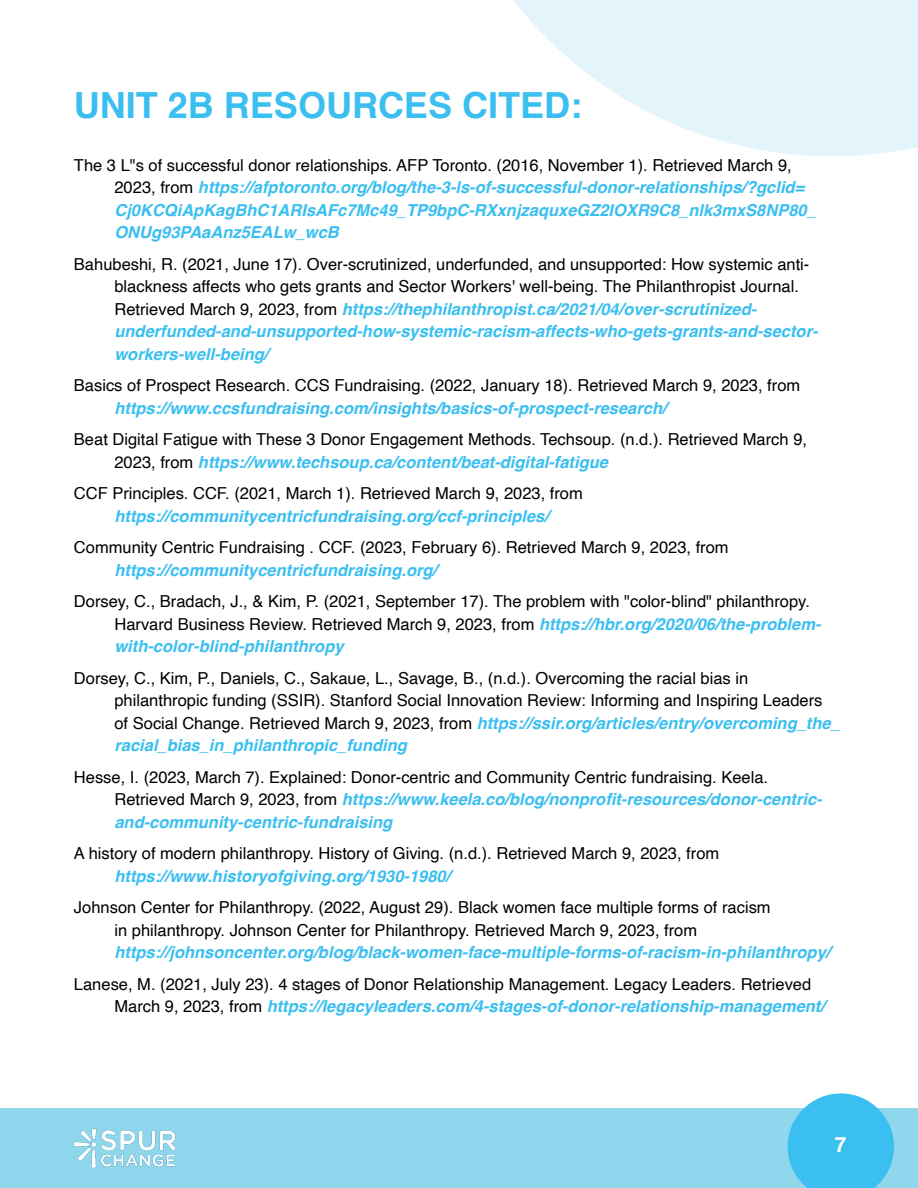
<style>
.page{position:relative;width:918px;height:1188px;background:#fff}
.page>*{position:absolute;margin:0;border:0;box-sizing:border-box;transform-origin:0 0}
.Exercice{font:700 36px "Helvetica";color:#3abff0}
.t1{font:700 21px "Helvetica";color:#fff}
.t2{font:16.5px/22.5px "Helvetica";color:#000}
.t3{font:italic 700 16.5px/22.5px "Helvetica";color:#3abff0}
.s1{font-weight:400;font-style:normal;color:#000}
.s2{font-weight:700;font-style:italic;color:#3abff0}
</style>
<div class="page">
<svg style="left:513px;top:0;width:405px;height:156px;fill:#e3f5fa"></svg>
<div style="left:0;top:1108px;width:918px;height:80px;background:#8ed7ed"></div>
<img style="left:74px;top:1128px;width:102px;height:40px">
<svg style="left:788px;top:1093px;width:106px;height:95px"></svg>
<p class="Exercice" style="left:74px;top:83px;width:510px">UNIT 2B RESOURCES CITED:</p>
<p class="t3" style="left:114px;top:156px;width:703px;text-indent:-40px"><span class="s1">The 3 L"s of successful donor relationships. AFP Toronto. (2016, November 1). Retrieved March 9, 2023, from</span> https://afptoronto.org/blog/the-3-ls-of-successful-donor-relationships/?gclid= Cj0KCQiApKagBhC1ARIsAFc7Mc49_TP9bpC-RXxnjzaquxeGZ2IOXR9C8_nlk3mxS8NP80_ ONUg93PAaAnz5EALw_wcB</p>
<p class="t2" style="left:114px;top:253px;width:705px;text-indent:-40px">Bahubeshi, R. (2021, June 17). Over-scrutinized, underfunded, and unsupported: How systemic anti&shy;blackness affects who gets grants and Sector Workers' well-being. The Philanthropist Journal.<br>Retrieved March 9, 2023, from <span class="s2">https://thephilanthropist.ca/2021/04/over-scrutinized&shy;underfunded-and-unsupported-how-systemic-racism-affects-who-gets-grants-and-sector&shy;workers-well-being/</span></p>
<p class="t2" style="left:114px;top:375px;width:687px;text-indent:-40px">Basics of Prospect Research. CCS Fundraising. (2022, January 18). Retrieved March 9, 2023, from <span class="s2">https://www.ccsfundraising.com/insights/basics-of-prospect-research/</span></p>
<p class="t2" style="left:114px;top:429px;width:694px;text-indent:-40px">Beat Digital Fatigue with These 3 Donor Engagement Methods. Techsoup. (n.d.). Retrieved March 9,<br>2023, from <span class="s2">https://www.techsoup.ca/content/beat-digital-fatigue</span></p>
<p class="t2" style="left:74px;top:483px;width:510px;text-align:center">CCF Principles. CCF. (2021, March 1). Retrieved March 9, 2023, from <span class="s2">https://communitycentricfundraising.org/ccf-principles/</span></p>
<p class="t2" style="left:114px;top:537px;width:616px;text-indent:-40px">Community Centric Fundraising . CCF. (2023, February 6). Retrieved March 9, 2023, from <span class="s2">https://communitycentricfundraising.org/</span></p>
<p class="t2" style="left:114px;top:591px;width:708px;text-indent:-40px">Dorsey, C., Bradach, J., &amp; Kim, P. (2021, September 17). The problem with "color-blind" philanthropy.<br>Harvard Business Review. Retrieved March 9, 2023, from <span class="s2">https://hbr.org/2020/06/the-problem&shy;with-color-blind-philanthropy</span></p>
<p class="t2" style="left:114px;top:667px;width:727px;text-indent:-40px">Dorsey, C., Kim, P., Daniels, C., Sakaue, L., Savage, B., (n.d.). Overcoming the racial bias in philanthropic funding (SSIR). Stanford Social Innovation Review: Informing and Inspiring Leaders of Social Change. Retrieved March 9, 2023, from <span class="s2">https://ssir.org/articles/entry/overcoming_the_ racial_bias_in_philanthropic_funding</span></p>
<p class="t2" style="left:114px;top:766px;width:709px;text-indent:-40px">Hesse, I. (2023, March 7). Explained: Donor-centric and Community Centric fundraising. Keela.<br>Retrieved March 9, 2023, from <span class="s2">https://www.keela.co/blog/nonprofit-resources/donor-centric&shy;and-community-centric-fundraising</span></p>
<p class="t2" style="left:114px;top:843px;width:606px;text-indent:-40px">A history of modern philanthropy. History of Giving. (n.d.). Retrieved March 9, 2023, from <span class="s2">https://www.historyofgiving.org/1930-1980/</span></p>
<p class="t2" style="left:114px;top:897px;width:717px;text-indent:-40px">Johnson Center for Philanthropy. (2022, August 29). Black women face multiple forms of racism<br>in philanthropy. Johnson Center for Philanthropy. Retrieved March 9, 2023, from <span class="s2">https://johnsoncenter.org/blog/black-women-face-multiple-forms-of-racism-in-philanthropy/</span></p>
<p class="t2" style="left:114px;top:973px;width:712px;text-indent:-40px">Lanese, M. (2021, July 23). 4 stages of Donor Relationship Management. Legacy Leaders. Retrieved<br>March 9, 2023, from <span class="s2">https://legacyleaders.com/4-stages-of-donor-relationship-management/</span></p>
<p class="t1" style="left:835px;top:1132px;width:13px">7</p>
</div>
